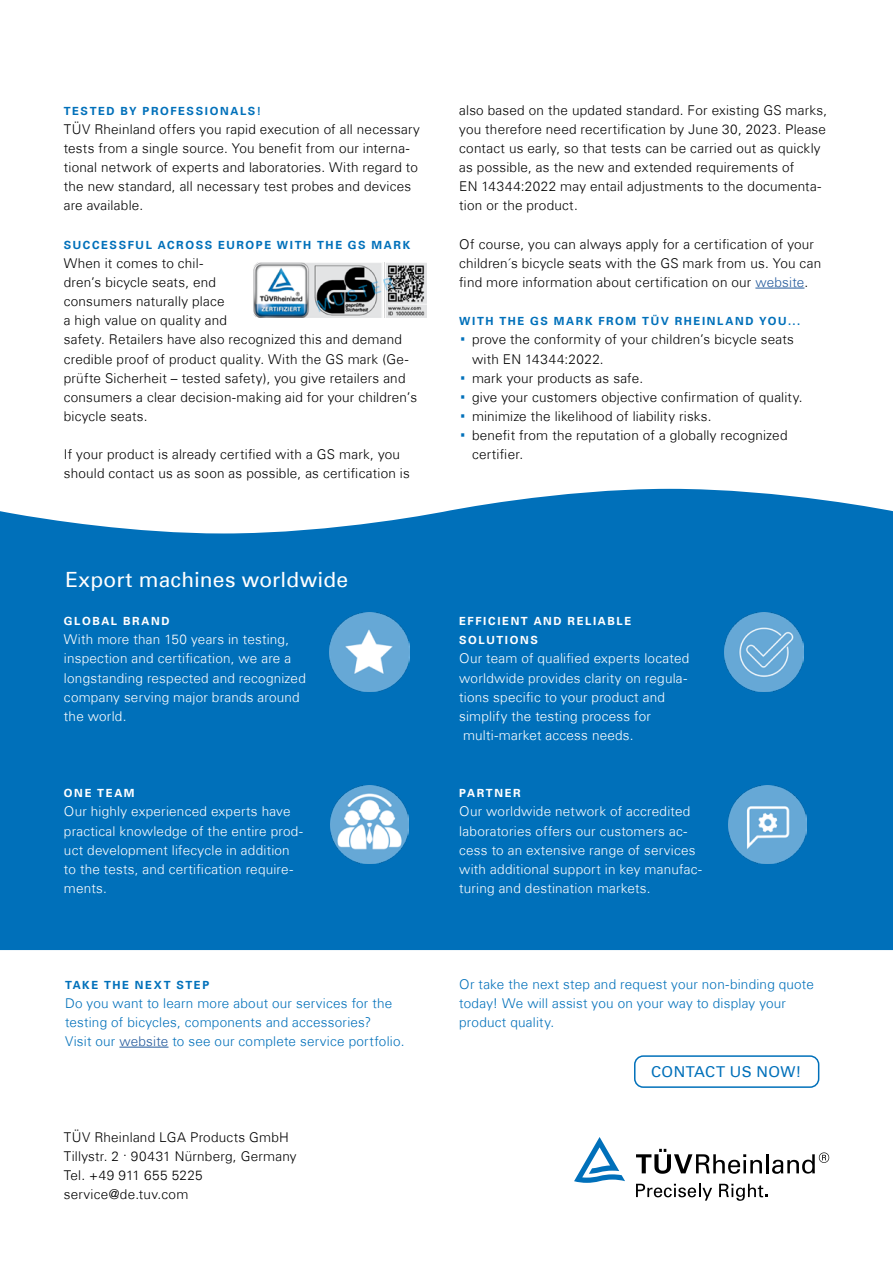
<style>
.page{position:relative;width:893px;height:1263px;background:#fff}
.page>*{position:absolute;margin:0;border:0;box-sizing:border-box;transform-origin:0 0}
.t1{font:21px "Univers Com 55 Roman";letter-spacing:.01em;color:#fff}
.t2{font:15px "Univers Com 55 Roman";letter-spacing:.03em;color:#0070ba}
.t3{font:300 13.5px/19.2px "Univers Com 45";letter-spacing:.015em;color:#000}
.t4{font:300 13.5px/19.2px "Univers Com 45";letter-spacing:.015em;color:#fff}
.t5{font:300 13.5px/19.2px "Univers Com 45";letter-spacing:.015em;color:#0070ba}
.t6{font:700 11.25px "Univers Com 65";letter-spacing:.145em;color:#0070ba}
.t7{font:700 11.25px/19.2px "Univers Com 65";letter-spacing:.145em;color:#fff}
.s1{color:#245a9c}
.s2{font-family:"Univers Com 55 Roman";font-weight:400;font-size:27px;color:#0070ba}
</style>
<div class="page">
<div style="left:0;top:489px;width:893px;height:461px;background:#0070ba"></div>
<hr style="left:119px;top:1047px;width:50px;height:1px;background:#245a9c">
<svg style="left:636px;top:1149px;width:126px;height:25px"></svg>
<hr style="left:766px;top:1154px;width:3px;height:19px;background:#000">
<svg style="left:772px;top:1152px;width:57px;height:22px"></svg>
<svg style="left:574px;top:1137px;width:51px;height:46px"></svg>
<svg style="left:636px;top:1183px;width:76px;height:17px"></svg>
<svg style="left:719px;top:1184px;width:48px;height:17px"></svg>
<hr style="left:755px;top:288px;width:49px;height:1px;background:#245a9c">
<img style="left:330px;top:612px;width:79px;height:79px">
<img style="left:331px;top:785px;width:77px;height:78px">
<img style="left:724px;top:612px;width:80px;height:79px">
<img style="left:729px;top:785px;width:78px;height:78px">
<div style="left:634px;top:1055px;width:185px;height:33px;border:2px solid #0070ba;border-radius:9px"></div>
<img style="left:253px;top:262px;width:173px;height:56px">
<p class="t6" style="left:64px;top:104px;width:199px">TESTED BY PROFESSIONALS!</p>
<p class="t3" style="left:64px;top:120px;width:358px">TÜV Rheinland offers you rapid execution of all necessary tests from a single source. You benefit from our interna&shy;tional network of experts and laboratories. With regard to the new standard, all necessary test probes and devices are available.</p>
<p class="t6" style="left:64px;top:238px;width:348px">SUCCESSFUL ACROSS EUROPE WITH THE GS MARK</p>
<p class="t3" style="left:64px;top:253px;width:355px">When it comes to chil-<br>dren’s bicycle seats, end<br>consumers naturally place<br>a high value on quality and<br>safety. Retailers have also recognized this and demand credible proof of product quality. With the GS mark (Ge&shy;prüfte Sicherheit – tested safety), you give retailers and consumers a clear decision-making aid for your children’s bicycle seats.</p>
<p class="t3" style="left:64px;top:445px;width:348px">If your product is already certified with a GS mark, you should contact us as soon as possible, as certification is</p>
<h1 class="t1" style="left:65px;top:567px;width:285px">Export machines worldwide</h1>
<p class="t7" style="left:64px;top:612px;width:107px">GLOBAL BRAND</p>
<p class="t4" style="left:64px;top:630px;width:243px">With more than 150 years in testing, inspection and certification, we are a longstanding respected and recognized company serving major brands around the world.</p>
<p class="t7" style="left:64px;top:784px;width:72px">ONE TEAM</p>
<p class="t4" style="left:64px;top:802px;width:240px">Our highly experienced experts have practical knowledge of the entire prod&shy;uct development lifecycle in addition to the tests, and certification require&shy;ments.</p>
<p class="t6" style="left:65px;top:978px;width:146px">TAKE THE NEXT STEP</p>
<p class="t5" style="left:65px;top:993px;width:341px">Do you want to learn more about our services for the testing of bicycles, components and accessories?<br>Visit our <span class="s1">website</span> to see our complete service portfolio.</p>
<p class="t3" style="left:64px;top:1127px;width:234px">TÜV Rheinland LGA Products GmbH<br>Tillystr. 2 . 90431 Nürnberg, Germany<br>Tel. +49 911 655 5225 service@de.tuv.com</p>
<p class="t3" style="left:459px;top:100px;width:369px">also based on the updated standard. For existing GS marks, you therefore need recertification by June 30, 2023. Please contact us early, so that tests can be carried out as quickly as possible, as the new and extended requirements of<br>EN 14344:2022 may entail adjustments to the documenta&shy;tion or the product.</p>
<p class="t3" style="left:459px;top:234px;width:363px">Of course, you can always apply for a certification of your children´s bicycle seats with the GS mark from us. You can find more information about certification on our <span class="s1">website</span>.</p>
<p class="t6" style="left:459px;top:315px;width:343px">WITH THE GS MARK FROM TÜV RHEINLAND YOU...</p>
<p class="t3" style="left:459px;top:330px;width:336px"><span class="s2">·</span> prove the conformity of your children’s bicycle seats</p>
<p class="t3" style="left:472px;top:349px;width:133px">with EN 14344:2022.</p>
<p class="t3" style="left:459px;top:368px;width:185px"><span class="s2">·</span> mark your products as safe.</p>
<p class="t3" style="left:459px;top:387px;width:345px"><span class="s2">·</span> give your customers objective confirmation of quality.</p>
<p class="t3" style="left:459px;top:407px;width:254px"><span class="s2">·</span> minimize the likelihood of liability risks.</p>
<p class="t3" style="left:459px;top:426px;width:330px"><span class="s2">·</span> benefit from the reputation of a globally recognized</p>
<p class="t3" style="left:472px;top:445px;width:53px">certifier.</p>
<p class="t7" style="left:459px;top:612px;width:173px">EFFICIENT AND RELIABLE<br>SOLUTIONS</p>
<p class="t4" style="left:459px;top:649px;width:232px">Our team of qualified experts located worldwide provides clarity on regula&shy;tions specific to your product and simplify the testing process for multi-market access needs.</p>
<p class="t4" style="left:459px;top:802px;width:244px">Our worldwide network of accredited laboratories offers our customers ac&shy;cess to an extensive range of services with additional support in key manufac&shy;turing and destination markets.</p>
<p class="t5" style="left:459px;top:974px;width:356px">Or take the next step and request your non-binding quote today! We will assist you on your way to display your product quality.</p>
<p class="t2" style="left:651px;top:1063px;width:152px">CONTACT US NOW!</p>
</div>
